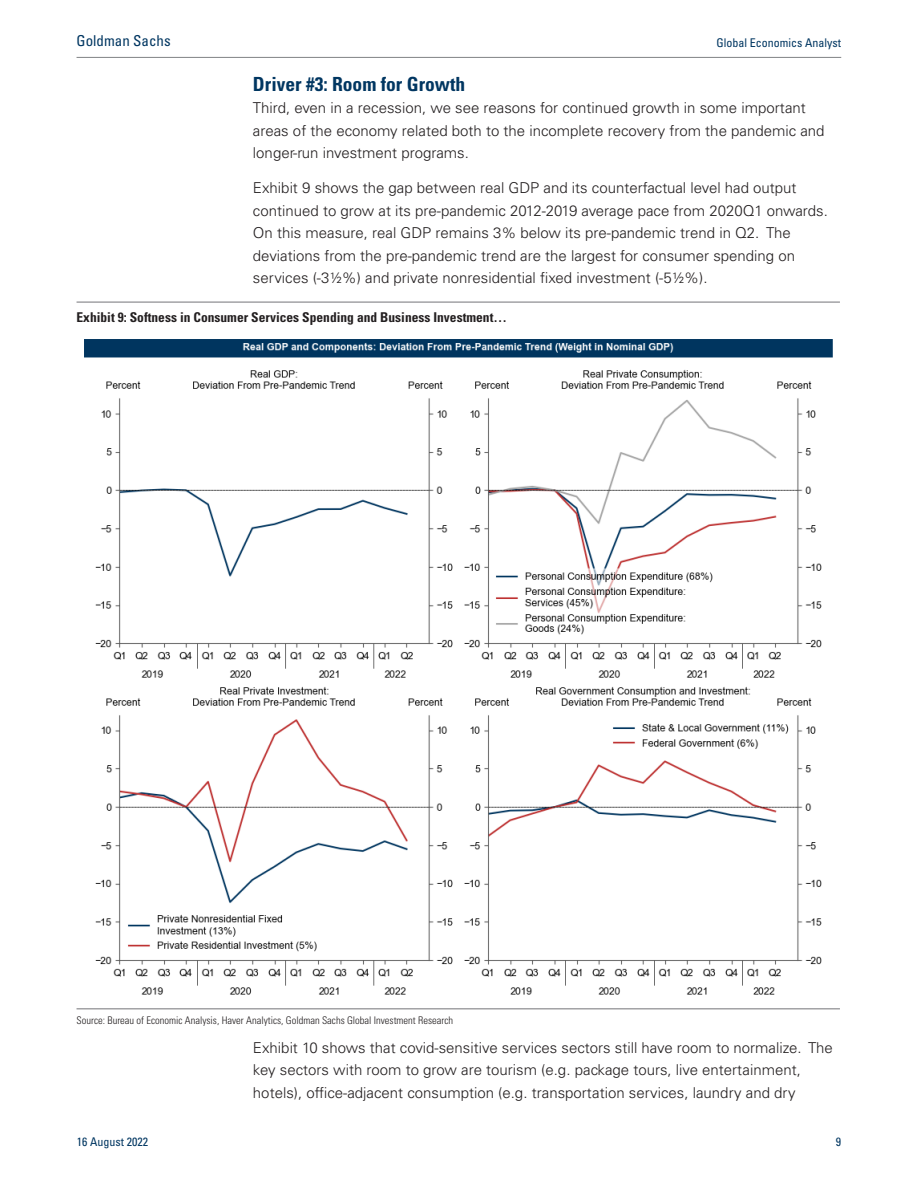
<style>
.page{position:relative;width:918px;height:1188px;background:#fff}
.page>*{position:absolute;margin:0;border:0;box-sizing:border-box;transform-origin:0 0}
.t1{font:700 condensed 19.5px "Univers LT Std";color:#003661}
.t2{font:300 15px/22.5px "Univers LT Std";color:#231f20}
.t3{font:condensed 15px "Univers LT Std";color:#003661}
.t4{font:700 condensed 13.5px "Univers LT Std";color:#231f20}
.t5{font:condensed 12px "Univers LT Std";color:#003661}
.t6{font:300 condensed 10.5px "Univers LT Std";color:#231f20}
</style>
<div class="page">
<hr style="left:77px;top:302px;width:763px;height:1px;background:#737378">
<img style="left:84px;top:339px;width:749px;height:656px">
<hr style="left:77px;top:1009px;width:763px;height:1px;background:#737378">
<hr style="left:77px;top:57px;width:764px;height:1px;background:#808285">
<p class="t3" style="left:77px;top:35px;width:96px">Goldman Sachs</p>
<p class="t5" style="left:717px;top:38px;width:126px">Global Economics Analyst</p>
<p class="t1" style="left:253px;top:77px;width:214px">Driver #3: Room for Growth</p>
<p class="t2" style="left:253px;top:98px;width:573px">Third, even in a recession, we see reasons for continued growth in some important areas of the economy related both to the incomplete recovery from the pandemic and longer-run investment programs.</p>
<p class="t2" style="left:253px;top:178px;width:576px">Exhibit 9 shows the gap between real GDP and its counterfactual level had output continued to grow at its pre-pandemic 2012-2019 average pace from 2020Q1 onwards.<br>On this measure, real GDP remains 3% below its pre-pandemic trend in Q2. The deviations from the pre-pandemic trend are the largest for consumer spending on services (-3½%) and private nonresidential fixed investment (-5½%).</p>
<p class="t4" style="left:77px;top:312px;width:432px">Exhibit 9: Softness in Consumer Services Spending and Business Investment…</p>
<p class="t6" style="left:77px;top:1017px;width:378px">Source: Bureau of Economic Analysis, Haver Analytics, Goldman Sachs Global Investment Research</p>
<p class="t2" style="left:253px;top:1038px;width:581px">Exhibit 10 shows that covid-sensitive services sectors still have room to normalize. The key sectors with room to grow are tourism (e.g. package tours, live entertainment, hotels), office-adjacent consumption (e.g. transportation services, laundry and dry</p>
<p class="t5" style="left:77px;top:1137px;width:73px">16 August 2022</p>
<p class="t5" style="left:836px;top:1137px;width:7px">9</p>
</div>
